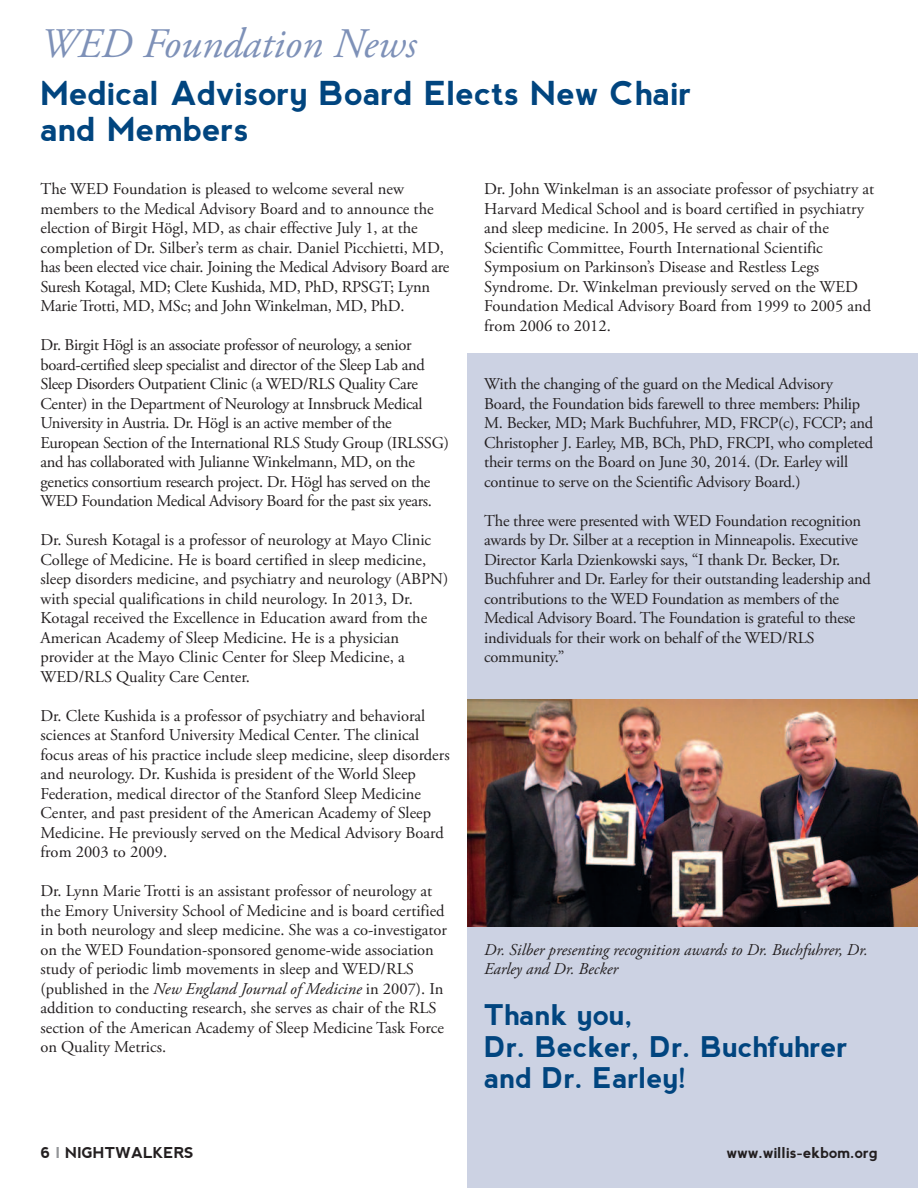
<style>
.page{position:relative;width:918px;height:1188px;background:#fff}
.page>*{position:absolute;margin:0;border:0;box-sizing:border-box;transform-origin:0 0}
.t1{font:italic 42px "Adobe Garamond Pro";color:#7e91b8}
.t2{font:700 33px/36px "nevis";color:#01457f}
.t3{font:700 28.5px/31.5px "nevis";color:#01457f}
.t4{font:16.5px/19.5px "Adobe Garamond Pro";color:#231f20}
.t5{font:16.5px/19.5px "Adobe Garamond Pro";letter-spacing:-.02em;color:#231f20}
.t6{font:italic 16.5px/19.5px "Adobe Garamond Pro";color:#231f20}
.t7{font:700 15px "nevis";color:#231f20}
.s1{font-style:italic}
.s2{color:#939598}
</style>
<div class="page">
<div style="left:468px;top:353px;width:450px;height:835px;background:#ccd2e3"></div>
<img style="left:468px;top:699px;width:450px;height:228px">
<h1 class="t1" style="left:40px;top:28px;width:377px">WED Foundation News</h1>
<h2 class="t2" style="left:40px;top:76px;width:653px">Medical Advisory Board Elects New Chair and Members</h2>
<p class="t4" style="left:40px;top:181px;width:410px">The WED Foundation is pleased to welcome several new members to the Medical Advisory Board and to announce the election of Birgit Högl, MD, as chair effective July 1, at the completion of Dr. Silber’s term as chair. Daniel Picchietti, MD, has been elected vice chair. Joining the Medical Advisory Board are Suresh Kotagal, MD; Clete Kushida, MD, PhD, RPSGT; Lynn Marie Trotti, MD, MSc; and John Winkelman, MD, PhD.</p>
<p class="t5" style="left:40px;top:337px;width:410px">Dr. Birgit Högl is an associate professor of neurology, a senior board-certified sleep specialist and director of the Sleep Lab and Sleep Disorders Outpatient Clinic (a WED/RLS Quality Care Center) in the Department of Neurology at Innsbruck Medical University in Austria. Dr. Högl is an active member of the European Section of the International RLS Study Group (IRLSSG) and has collaborated with Julianne Winkelmann, MD, on the genetics consortium research project. Dr. Högl has served on the WED Foundation Medical Advisory Board for the past six years.</p>
<p class="t4" style="left:40px;top:532px;width:409px">Dr. Suresh Kotagal is a professor of neurology at Mayo Clinic College of Medicine. He is board certified in sleep medicine, sleep disorders medicine, and psychiatry and neurology (ABPN) with special qualifications in child neurology. In 2013, Dr.<br>Kotagal received the Excellence in Education award from the American Academy of Sleep Medicine. He is a physician provider at the Mayo Clinic Center for Sleep Medicine, a WED/RLS Quality Care Center.</p>
<p class="t4" style="left:40px;top:707px;width:411px">Dr. Clete Kushida is a professor of psychiatry and behavioral sciences at Stanford University Medical Center. The clinical focus areas of his practice include sleep medicine, sleep disorders and neurology. Dr. Kushida is president of the World Sleep Federation, medical director of the Stanford Sleep Medicine Center, and past president of the American Academy of Sleep Medicine. He previously served on the Medical Advisory Board from 2003 to 2009.</p>
<p class="t4" style="left:40px;top:883px;width:408px">Dr. Lynn Marie Trotti is an assistant professor of neurology at the Emory University School of Medicine and is board certified in both neurology and sleep medicine. She was a co-investigator on the WED Foundation-sponsored genome-wide association study of periodic limb movements in sleep and WED/RLS (published in the <span class="s1">New England Journal of Medicine</span> in 2007). In addition to conducting research, she serves as chair of the RLS section of the American Academy of Sleep Medicine Task Force on Quality Metrics.</p>
<p class="t4" style="left:484px;top:181px;width:391px">Dr. John Winkelman is an associate professor of psychiatry at Harvard Medical School and is board certified in psychiatry and sleep medicine. In 2005, He served as chair of the Scientific Committee, Fourth International Scientific Symposium on Parkinson’s Disease and Restless Legs Syndrome. Dr. Winkelman previously served on the WED Foundation Medical Advisory Board from 1999 to 2005 and from 2006 to 2012.</p>
<p class="t4" style="left:484px;top:376px;width:391px">With the changing of the guard on the Medical Advisory Board, the Foundation bids farewell to three members: Philip M. Becker, MD; Mark Buchfuhrer, MD, FRCP(c), FCCP; and Christopher J. Earley, MB, BCh, PhD, FRCPI, who completed their terms on the Board on June 30, 2014. (Dr. Earley will continue to serve on the Scientific Advisory Board.)</p>
<p class="t4" style="left:484px;top:512px;width:388px">The three were presented with WED Foundation recognition awards by Dr. Silber at a reception in Minneapolis. Executive Director Karla Dzienkowski says, “I thank Dr. Becker, Dr.<br>Buchfuhrer and Dr. Earley for their outstanding leadership and contributions to the WED Foundation as members of the Medical Advisory Board. The Foundation is grateful to these individuals for their work on behalf of the WED/RLS community.”</p>
<p class="t6" style="left:484px;top:941px;width:385px">Dr. Silber presenting recognition awards to Dr. Buchfuhrer, Dr.<br>Earley and Dr. Becker</p>
<h3 class="t3" style="left:484px;top:1000px;width:365px">Thank you,<br>Dr. Becker, Dr. Buchfuhrer and Dr. Earley!</h3>
<p class="t7" style="left:40px;top:1145px;width:155px">6 <span class="s2">I</span> NIGHTWALKERS</p>
<p class="t7" style="left:727px;top:1145px;width:152px">www.willis-ekbom.org</p>
</div>
